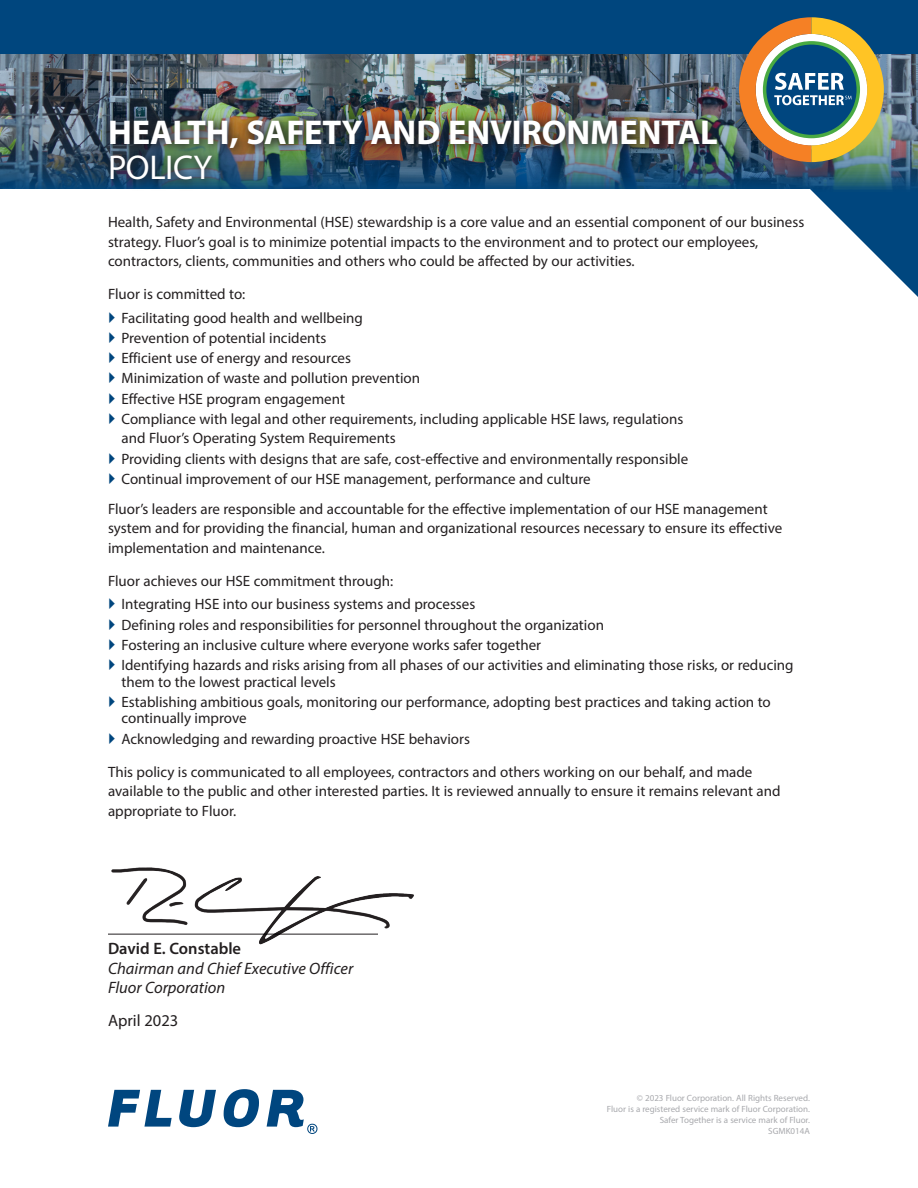
<style>
.page{position:relative;width:918px;height:1188px;background:#fff}
.page>*{position:absolute;margin:0;border:0;box-sizing:border-box;transform-origin:0 0}
.big_header{font:700 34.5px/34.5px "Myriad Pro";letter-spacing:-.005em;color:#fff}
.big_header-2{font:italic 16.5px/19.5px "Myriad Pro";color:#231f20}
.big_header-3{font:16.5px "Myriad Pro";color:#231f20}
.body_text{font:15px/19.5px "Myriad Pro";color:#231f20}
.t1{font:9px/10.8px "Myriad Pro";color:#a8a9ad;text-align:right}
.s1{font-weight:400}
.s2{font-weight:600;font-style:normal}
</style>
<div class="page">
<img style="left:0;top:54px;width:918px;height:243px">
<div style="left:0;top:0;width:918px;height:54px;background:#00467e"></div>
<svg style="left:108px;top:1090px;width:64px;height:37px"></svg>
<svg style="left:179px;top:1090px;width:37px;height:37px"></svg>
<svg style="left:224px;top:1089px;width:35px;height:38px"></svg>
<svg style="left:267px;top:1090px;width:51px;height:44px"></svg>
<svg style="left:739px;top:17px;width:145px;height:145px"></svg>
<img style="left:108px;top:867px;width:306px;height:78px">
<div style="left:98px;top:108px;width:631px;height:84px;background:#231f20;opacity:.75"></div>
<p class="big_header" style="left:108px;top:114px;width:611px">HEALTH, SAFETY AND ENVIRONMENTAL<br><span class="s1">POLICY</span></p>
<p class="body_text" style="left:108px;top:212px;width:698px">Health, Safety and Environmental (HSE) stewardship is a core value and an essential component of our business strategy. Fluor’s goal is to minimize potential impacts to the environment and to protect our employees, contractors, clients, communities and others who could be affected by our activities.</p>
<p class="body_text" style="left:108px;top:284px;width:139px">Fluor is committed to:</p>
<p class="body_text" style="left:122px;top:307px;width:243px">Facilitating good health and wellbeing</p>
<p class="body_text" style="left:122px;top:328px;width:206px">Prevention of potential incidents</p>
<p class="body_text" style="left:122px;top:348px;width:231px">Efficient use of energy and resources</p>
<p class="body_text" style="left:122px;top:368px;width:300px">Minimization of waste and pollution prevention</p>
<p class="body_text" style="left:122px;top:389px;width:225px">Effective HSE program engagement</p>
<p class="body_text" style="left:122px;top:409px;width:563px">Compliance with legal and other requirements, including applicable HSE laws, regulations and Fluor’s Operating System Requirements</p>
<p class="body_text" style="left:122px;top:449px;width:568px">Providing clients with designs that are safe, cost-effective and environmentally responsible</p>
<p class="body_text" style="left:122px;top:469px;width:471px">Continual improvement of our HSE management, performance and culture</p>
<p class="body_text" style="left:108px;top:499px;width:676px">Fluor’s leaders are responsible and accountable for the effective implementation of our HSE management system and for providing the financial, human and organizational resources necessary to ensure its effective implementation and maintenance.</p>
<p class="body_text" style="left:108px;top:571px;width:287px">Fluor achieves our HSE commitment through:</p>
<p class="body_text" style="left:122px;top:594px;width:355px">Integrating HSE into our business systems and processes</p>
<p class="body_text" style="left:122px;top:615px;width:484px">Defining roles and responsibilities for personnel throughout the organization</p>
<p class="body_text" style="left:122px;top:635px;width:421px">Fostering an inclusive culture where everyone works safer together</p>
<p class="body_text" style="left:122px;top:657px;width:674px;line-height:16.5px">Identifying hazards and risks arising from all phases of our activities and eliminating those risks, or reducing them to the lowest practical levels</p>
<p class="body_text" style="left:122px;top:693px;width:651px;line-height:16.5px">Establishing ambitious goals, monitoring our performance, adopting best practices and taking action to continually improve</p>
<p class="body_text" style="left:122px;top:729px;width:350px">Acknowledging and rewarding proactive HSE behaviors</p>
<p class="body_text" style="left:108px;top:762px;width:674px">This policy is communicated to all employees, contractors and others working on our behalf, and made available to the public and other interested parties. It is reviewed annually to ensure it remains relevant and appropriate to Fluor.</p>
<p class="big_header-2" style="left:108px;top:938px;width:247px"><span class="s2">David E. Constable<br></span>Chairman and Chief Executive Officer<br>Fluor Corporation</p>
<p class="big_header-3" style="left:108px;top:1010px;width:72px">April 2023</p>
<p class="t1" style="left:607px;top:1093px;width:205px">© 2023 Fluor Corporation. All Rights Reserved.<br>Fluor is a registered service mark of Fluor Corporation.<br>Safer Together is a service mark of Fluor.<br>SGMK014A</p>
</div>
